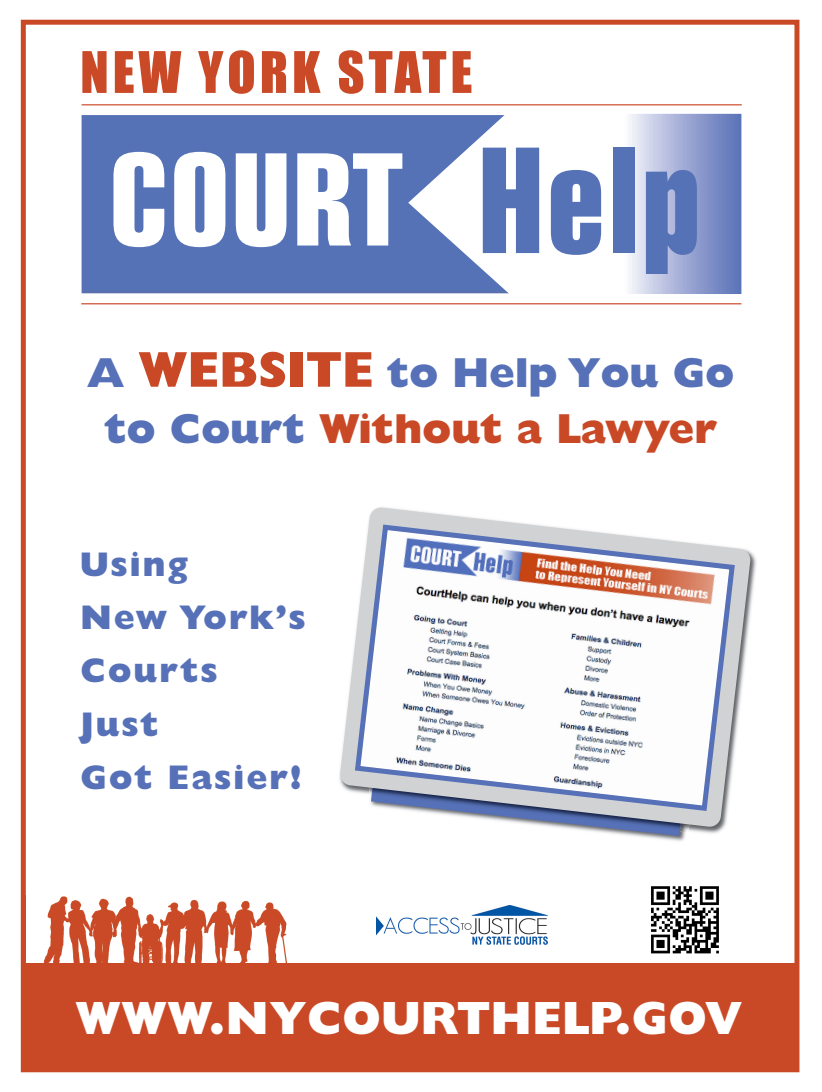
<style>
.page{position:relative;width:822px;height:1092px;background:#fff}
.page>*{position:absolute;margin:0;border:0;box-sizing:border-box;transform-origin:0 0}
.t1{font:700 135.5px "Smart Sans";letter-spacing:.04em;color:#fff}
.t2{font:52.81px "Impact";letter-spacing:.075em;color:#ca4927}
.t3{font:800 46.88px "Gill Sans";color:#fff}
.t4{font:800 42.19px/56.2px "Gill Sans";letter-spacing:-.01em;color:#5671b7;text-align:center}
.t5{font:800 34.38px/53.1px "Gill Sans";letter-spacing:.05em;color:#5671b7}
.s1{font-size:155px;color:#5672b7}
.s2{font-size:50.62px;color:#c94927}
.s3{color:#c94927}
</style>
<div class="page">
<div style="left:21px;top:20px;width:778px;height:1052px;border:5px solid #c94927"></div>
<img style="left:23px;top:895px;width:265px;height:74px">
<hr style="left:81px;top:303px;width:660px;height:1px;background:#ca4927">
<hr style="left:82px;top:104px;width:659px;height:1px;background:#ca4927">
<div style="left:82px;top:115px;width:326px;height:178px;background:#5572b7"></div>
<svg style="left:408px;top:114px;width:333px;height:180px"></svg>
<div style="left:24px;top:963px;width:774px;height:105px;background:#c94927"></div>
<img style="left:376px;top:905px;width:171px;height:38px">
<img style="left:651px;top:886px;width:68px;height:68px">
<img style="left:636px;top:836px;width:49px;height:5px">
<img style="left:600px;top:551px;width:156px;height:285px">
<img style="left:592px;top:827px;width:97px;height:5px">
<img style="left:557px;top:827px;width:124px;height:4px">
<svg style="left:339px;top:507px;width:411px;height:320px"></svg>
<svg style="left:352px;top:521px;width:385px;height:292px"></svg>
<p class="t2" style="left:80px;top:40px;width:393px">NEW YORK STATE</p>
<h1 class="t1" style="left:111px;top:153px;width:590px">COURT <span class="s1">Help</span></h1>
<p class="t4" style="left:87px;top:348px;width:649px">A <span class="s2">WEBSITE</span> to Help You Go to Court <span class="s3">Without a Lawyer</span></p>
<p class="t5" style="left:80px;top:541px;width:227px">Using<br>New York’s<br>Courts<br>Just<br>Got Easier!</p>
<p class="t3" style="left:75px;top:1000px;width:668px">WWW.NYCOURTHELP.GOV</p>
</div>
